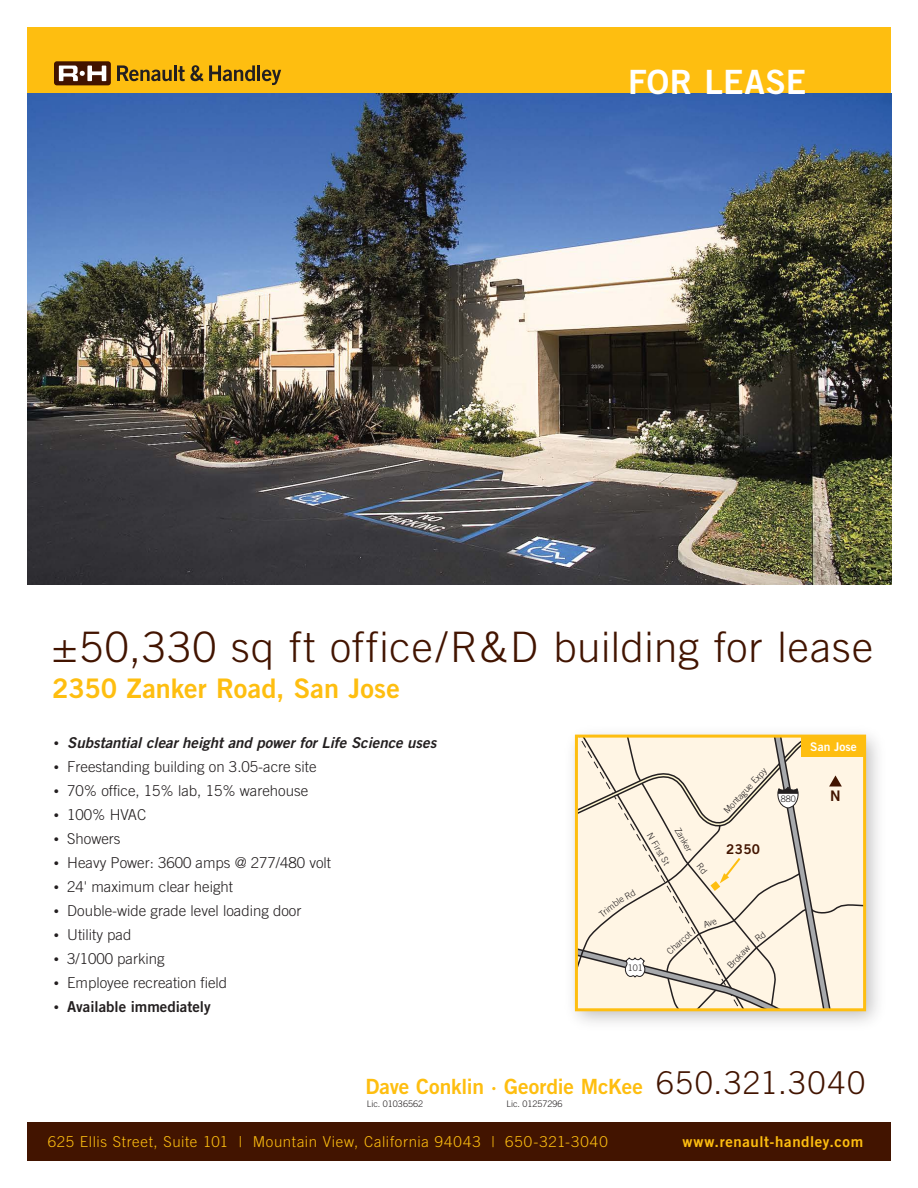
<style>
.page{position:relative;width:918px;height:1188px;background:#fff}
.page>*{position:absolute;margin:0;border:0;box-sizing:border-box;transform-origin:0 0}
.t1{font:300 42px "Trade Gothic";letter-spacing:.02em;color:#421400}
.t2{font:33.45px "Trade Gothic Bold Two";letter-spacing:.01em;color:#fff}
.t3{font:27px "Trade Gothic Bold Two";color:#febe10}
.t4{font:21px "Trade Gothic Bold Two";letter-spacing:-.005em;color:#febe10}
.t5{font:300 15px "Trade Gothic";color:#231f20}
.t6{font:300 15px "Trade Gothic";letter-spacing:.045em;color:#febe10}
.t7{font:italic 15px "Trade Gothic Bold Two";color:#231f20}
.t8{font:15px "Trade Gothic Bold Two";letter-spacing:.04em;color:#febe10}
.t9{font:15px "Trade Gothic Bold Two";color:#231f20}
.t10{font:14.55px "Trade Gothic Bold Two";color:#421400}
.t11{font:13.5px "Trade Gothic Bold Two";color:#421400}
.t12{font:12px "Trade Gothic Bold Two";letter-spacing:.005em;color:#fff}
.t13{font:300 9px "Trade Gothic";color:#231f20}
.s1{font-family:"Trade Gothic";font-weight:300;font-style:normal;font-size:10.5px}
.s2{font-size:10.5px}
.s3{font-family:"Trade Gothic";font-weight:300;font-size:31.5px;color:#421400}
</style>
<div class="page">
<div style="left:27px;top:1123px;width:864px;height:38px;background:#421400"></div>
<div style="left:27px;top:27px;width:864px;height:67px;background:#febe10"></div>
<img style="left:27px;top:94px;width:864px;height:490px">
<div style="left:54px;top:61px;width:57px;height:24px;background:#421400;border-radius:3px"></div>
<svg style="left:59px;top:66px;width:47px;height:15px"></svg>
<svg style="left:117px;top:65px;width:55px;height:16px"></svg>
<hr style="left:174px;top:65px;width:3px;height:16px;background:#231f20">
<svg style="left:178px;top:65px;width:25px;height:16px"></svg>
<svg style="left:209px;top:65px;width:46px;height:16px"></svg>
<hr style="left:257px;top:65px;width:3px;height:16px;background:#231f20">
<svg style="left:262px;top:70px;width:19px;height:15px"></svg>
<img style="left:573px;top:734px;width:305px;height:289px">
<svg style="left:576px;top:736px;width:289px;height:274px"></svg>
<h2 class="t2" style="left:628px;top:61px;width:180px">FOR LEASE</h2>
<h1 class="t1" style="left:52px;top:622px;width:823px">±50,330 sq ft office/R&amp;D building for lease</h1>
<h3 class="t3" style="left:52px;top:672px;width:349px">2350 Zanker Road, San Jose</h3>
<p class="t7" style="left:54px;top:733px;width:384px"><span class="s1">•</span> Substantial clear height and power for Life Science uses</p>
<p class="t5" style="left:54px;top:758px;width:264px"><span class="s2">•</span> Freestanding building on 3.05-acre site</p>
<p class="t5" style="left:54px;top:782px;width:256px"><span class="s2">•</span> 70% office, 15% lab, 15% warehouse</p>
<p class="t5" style="left:54px;top:806px;width:94px"><span class="s2">•</span> 100% HVAC</p>
<p class="t5" style="left:54px;top:830px;width:68px"><span class="s2">•</span> Showers</p>
<p class="t5" style="left:54px;top:854px;width:279px"><span class="s2">•</span> Heavy Power: 3600 amps @ 277/480 volt</p>
<p class="t5" style="left:54px;top:878px;width:181px"><span class="s2">•</span> 24' maximum clear height</p>
<p class="t5" style="left:54px;top:902px;width:249px"><span class="s2">•</span> Double-wide grade level loading door</p>
<p class="t5" style="left:54px;top:926px;width:79px"><span class="s2">•</span> Utility pad</p>
<p class="t5" style="left:54px;top:950px;width:113px"><span class="s2">•</span> 3/1000 parking</p>
<p class="t5" style="left:54px;top:974px;width:175px"><span class="s2">•</span> Employee recreation field</p>
<p class="t9" style="left:54px;top:997px;width:158px"><span class="s2">•</span> Available immediately</p>
<p class="t12" style="left:810px;top:739px;width:48px">San Jose</p>
<p class="t10" style="left:830px;top:786px;width:12px">N</p>
<p class="t13" style="left:721px;top:808px;width:60px;rotate:-47deg">Montague Expy</p>
<p class="t10" style="left:837px;top:780px;width:12px">N</p>
<p class="t13" style="left:781px;top:794px;width:17px">880</p>
<p class="t13" style="left:682px;top:826px;width:25px;rotate:61deg">Zanke</p>
<p class="t13" style="left:654px;top:831px;width:37px;rotate:60deg">N First St</p>
<p class="t11" style="left:726px;top:841px;width:35px">2350</p>
<p class="t13" style="left:725px;top:964px;width:30px;rotate:-46deg">Brokaw</p>
<p class="t13" style="left:628px;top:962px;width:17px">101</p>
<h3 class="t4" style="left:366px;top:1073px;width:501px">Dave Conklin · Geordie McKee <span class="s3">650.321.3040</span></h3>
<p class="t13" style="left:367px;top:1099px;width:58px">Lic. 01036562</p>
<p class="t13" style="left:507px;top:1099px;width:58px">Lic. 01257296</p>
<p class="t6" style="left:48px;top:1133px;width:562px">625 Ellis Street, Suite 101 | Mountain View, California 94043 | 650-321-3040</p>
<p class="t8" style="left:682px;top:1132px;width:183px">www.renault-handley.com</p>
</div>
